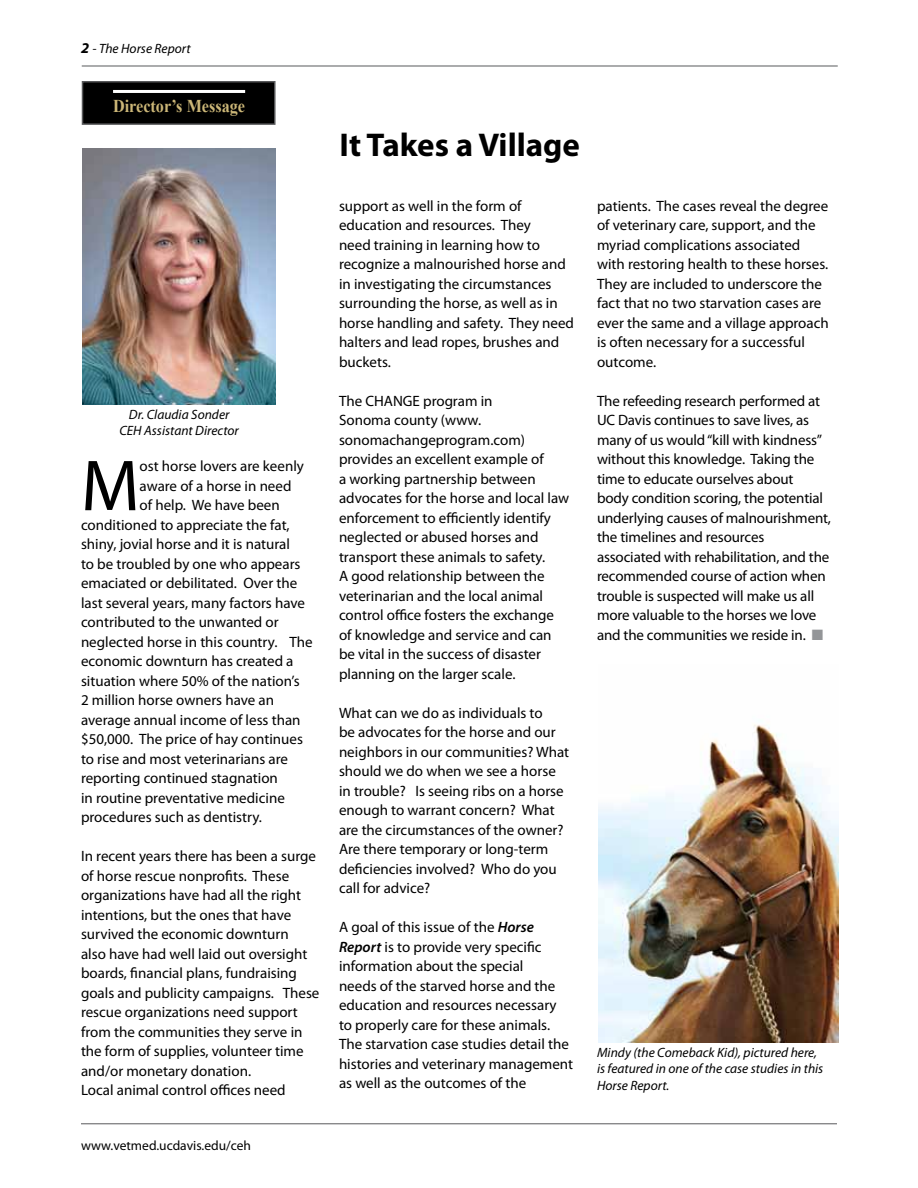
<style>
.page{position:relative;width:918px;height:1188px;background:#fff}
.page>*{position:absolute;margin:0;border:0;box-sizing:border-box;transform-origin:0 0}
.t1{font:72.9px "Myriad Pro";color:#000}
.t2{font:700 33px "Myriad Pro";color:#000}
.t3{font:700 18px "Times New Roman";color:#cbb677;scale:.9 1}
.t4{font:15px/19.5px "Myriad Pro";color:#000}
.t5{font:italic 13.5px/16.2px "Myriad Pro";color:#000;text-align:center}
.t6{font:13.5px "Myriad Pro";color:#000}
.s1{font-weight:700;font-size:15px}
.s2{font-weight:600;font-style:italic}
.s3{color:#939598}
</style>
<div class="page">
<hr style="left:82px;top:66px;width:756px;height:1px;background:#58595b">
<hr style="left:81px;top:1123px;width:756px;height:1px;background:#58595b">
<div style="left:82px;top:82px;width:193px;height:42px;background:#000"></div>
<div style="left:82px;top:81px;width:194px;height:44px;border:2px solid #58595b"></div>
<hr style="left:113px;top:90px;width:132px;height:3px;background:#fff">
<img style="left:83px;top:149px;width:192px;height:255px">
<img style="left:598px;top:724px;width:240px;height:319px">
<p class="t5" style="left:81px;top:40px;width:111px"><span class="s1">2</span> - The Horse Report</p>
<p class="t3" style="left:113px;top:93px;width:148px">Director’s Message</p>
<p class="t5" style="left:119px;top:406px;width:121px">Dr. Claudia Sonder<br>CEH Assistant Director</p>
<h1 class="t1" style="left:81px;top:441px;width:60px">M</h1>
<p class="t4" style="left:140px;top:456px;width:166px">ost horse lovers are keenly</p>
<p class="t4" style="left:140px;top:476px;width:153px">aware of a horse in need</p>
<p class="t4" style="left:140px;top:495px;width:142px">of help. We have been</p>
<p class="t4" style="left:81px;top:515px;width:210px">conditioned to appreciate the fat,</p>
<p class="t4" style="left:81px;top:534px;width:211px">shiny, jovial horse and it is natural</p>
<p class="t4" style="left:81px;top:554px;width:221px">to be troubled by one who appears</p>
<p class="t4" style="left:81px;top:573px;width:218px">emaciated or debilitated. Over the</p>
<p class="t4" style="left:81px;top:593px;width:226px">last several years, many factors have</p>
<p class="t4" style="left:81px;top:612px;width:199px">contributed to the unwanted or</p>
<p class="t4" style="left:81px;top:632px;width:233px">neglected horse in this country. The</p>
<p class="t4" style="left:81px;top:651px;width:214px">economic downturn has created a</p>
<p class="t4" style="left:81px;top:671px;width:220px">situation where 50% of the nation’s</p>
<p class="t4" style="left:81px;top:690px;width:195px">2 million horse owners have an</p>
<p class="t4" style="left:81px;top:710px;width:221px">average annual income of less than</p>
<p class="t4" style="left:81px;top:729px;width:223px">$50,000. The price of hay continues</p>
<p class="t4" style="left:81px;top:749px;width:209px">to rise and most veterinarians are</p>
<p class="t4" style="left:81px;top:768px;width:198px">reporting continued stagnation</p>
<p class="t4" style="left:81px;top:788px;width:205px">in routine preventative medicine</p>
<p class="t4" style="left:81px;top:807px;width:183px">procedures such as dentistry.</p>
<p class="t4" style="left:81px;top:846px;width:240px">In recent years there has been a surge of horse rescue nonprofits. These organizations have had all the right intentions, but the ones that have survived the economic downturn<br>also have had well laid out oversight boards, financial plans, fundraising goals and publicity campaigns. These rescue organizations need support from the communities they serve in the form of supplies, volunteer time and/or monetary donation.<br>Local animal control offices need</p>
<p class="t6" style="left:81px;top:1137px;width:172px">www.vetmed.ucdavis.edu/ceh</p>
<h2 class="t2" style="left:339px;top:123px;width:242px">It Takes a Village</h2>
<p class="t4" style="left:339px;top:196px;width:237px">support as well in the form of education and resources. They<br>need training in learning how to recognize a malnourished horse and in investigating the circumstances surrounding the horse, as well as in horse handling and safety. They need halters and lead ropes, brushes and buckets.</p>
<p class="t4" style="left:339px;top:391px;width:232px">The CHANGE program in<br>Sonoma county (www. sonomachangeprogram.com) provides an excellent example of<br>a working partnership between advocates for the horse and local law enforcement to efficiently identify neglected or abused horses and transport these animals to safety.<br>A good relationship between the veterinarian and the local animal control office fosters the exchange of knowledge and service and can be vital in the success of disaster planning on the larger scale.</p>
<p class="t4" style="left:339px;top:703px;width:232px">What can we do as individuals to<br>be advocates for the horse and our neighbors in our communities? What should we do when we see a horse in trouble? Is seeing ribs on a horse enough to warrant concern? What are the circumstances of the owner?<br>Are there temporary or long-term deficiencies involved? Who do you call for advice?</p>
<p class="t4" style="left:339px;top:917px;width:236px">A goal of this issue of the <span class="s2">Horse Report</span> is to provide very specific information about the special<br>needs of the starved horse and the education and resources necessary to properly care for these animals.<br>The starvation case studies detail the histories and veterinary management as well as the outcomes of the</p>
<p class="t4" style="left:597px;top:196px;width:233px">patients. The cases reveal the degree of veterinary care, support, and the myriad complications associated with restoring health to these horses.<br>They are included to underscore the fact that no two starvation cases are ever the same and a village approach is often necessary for a successful outcome.</p>
<p class="t4" style="left:597px;top:391px;width:236px">The refeeding research performed at UC Davis continues to save lives, as many of us would “kill with kindness” without this knowledge. Taking the time to educate ourselves about<br>body condition scoring, the potential underlying causes of malnourishment, the timelines and resources associated with rehabilitation, and the recommended course of action when trouble is suspected will make us all more valuable to the horses we love and the communities we reside in. <span class="s3">■</span></p>
<p class="t5" style="left:597px;top:1044px;width:228px;text-align:left">Mindy (the Comeback Kid), pictured here, is featured in one of the case studies in this<br>Horse Report.</p>
</div>
